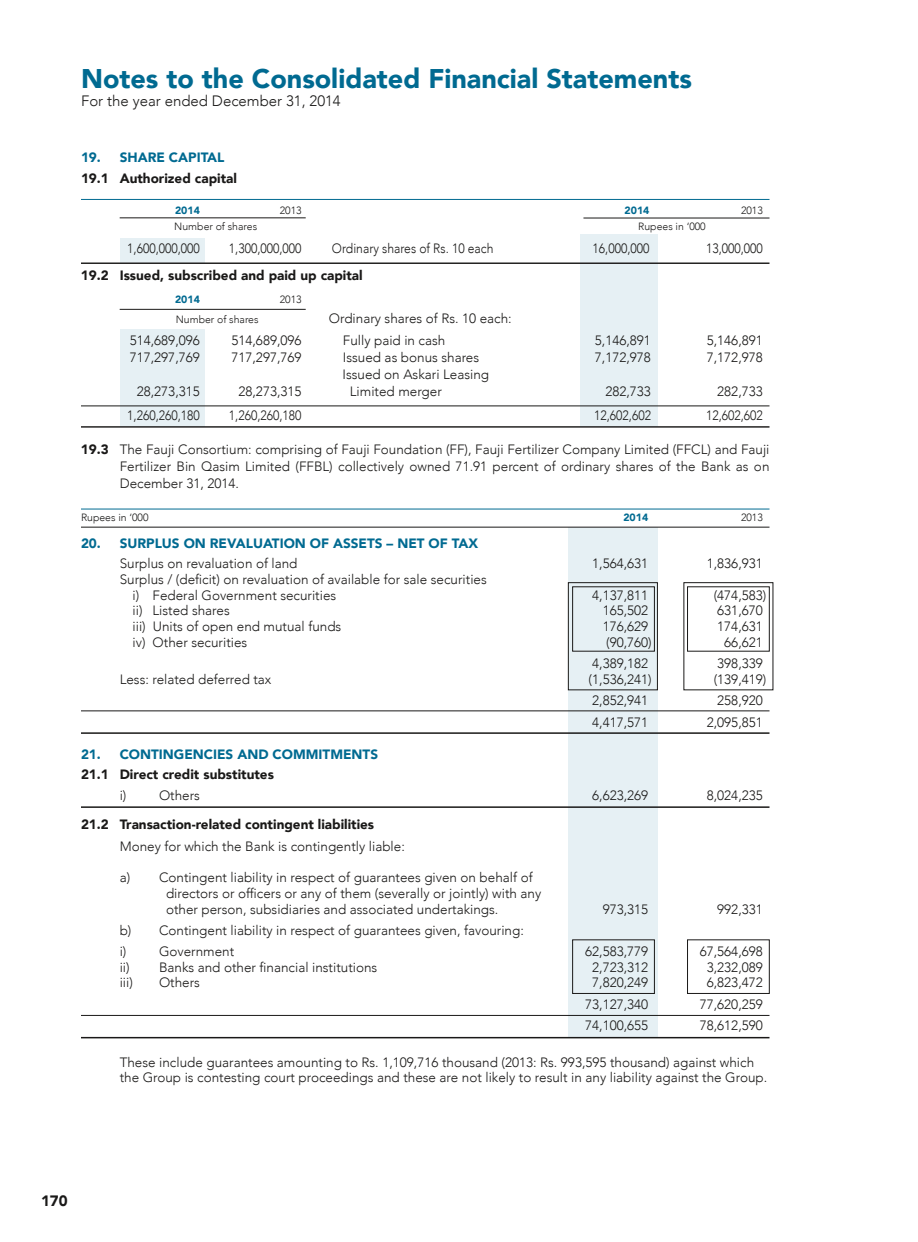
<style>
.page{position:relative;width:918px;height:1242px;background:#fff}
.page>*{position:absolute;margin:0;border:0;box-sizing:border-box;transform-origin:0 0}
.t1{font:900 27px "Avenir";color:#006a91}
.t2{font:300 15px "Avenir";color:#1a1918}
.t3{font:900 15px "Avenir";color:#1a1918}
.t4{font:300 13.5px/15.8px "Avenir";color:#1a1918}
.t5{font:900 13.5px "Avenir";color:#1a1918}
.t6{font:300 13.5px "Avenir";color:#1a1918;scale:.9 1}
.t7{font:900 13.5px "Avenir";color:#006a91}
.t8{font:300 10.5px "Avenir";color:#1a1918}
.t9{font:900 10.5px "Avenir";color:#006a91}
.s1{font-weight:900}
</style>
<div class="page">
<div style="left:568px;top:527px;width:90px;height:511px;background:#e6f0f4"></div>
<div style="left:121px;top:238px;width:84px;height:25px;background:#e6f0f4"></div>
<div style="left:580px;top:235px;width:78px;height:192px;background:#e6f0f4"></div>
<hr style="left:81px;top:732px;width:689px;height:2px;background:#1a1918">
<hr style="left:81px;top:711px;width:689px;height:1px;background:#1a1918">
<hr style="left:81px;top:1037px;width:689px;height:1px;background:#1a1918">
<hr style="left:81px;top:1015px;width:689px;height:1px;background:#1a1918">
<hr style="left:81px;top:806px;width:689px;height:2px;background:#1a1918">
<hr style="left:120px;top:218px;width:186px;height:1px;background:#1a1918">
<hr style="left:120px;top:309px;width:186px;height:1px;background:#1a1918">
<hr style="left:81px;top:199px;width:689px;height:1px;background:#006a91">
<hr style="left:81px;top:509px;width:689px;height:1px;background:#006a91">
<div style="left:121px;top:329px;width:84px;height:98px;background:#e6f0f4"></div>
<hr style="left:81px;top:406px;width:689px;height:1px;background:#1a1918">
<hr style="left:81px;top:426px;width:689px;height:2px;background:#1a1918">
<hr style="left:81px;top:263px;width:689px;height:1px;background:#1a1918">
<hr style="left:583px;top:218px;width:187px;height:1px;background:#1a1918">
<div style="left:572px;top:587px;width:83px;height:64px;border:1px solid #1a1918"></div>
<div style="left:687px;top:587px;width:83px;height:64px;border:1px solid #1a1918"></div>
<div style="left:572px;top:940px;width:83px;height:54px;border:1px solid #1a1918"></div>
<div style="left:687px;top:940px;width:83px;height:54px;border:1px solid #1a1918"></div>
<hr style="left:81px;top:527px;width:689px;height:1px;background:#1a1918">
<div style="left:568px;top:582px;width:90px;height:108px;border:1px solid #1a1918"></div>
<h1 class="t1" style="left:81px;top:55px;width:612px">Notes to the Consolidated Financial Statements</h1>
<p class="t2" style="left:81px;top:92px;width:261px">For the year ended December 31, 2014</p>
<p class="t7" style="left:81px;top:146px;width:145px">19. SHARE CAPITAL</p>
<p class="t5" style="left:81px;top:167px;width:157px">19.1 Authorized capital</p>
<p class="t9" style="left:175px;top:201px;width:26px">2014</p>
<p class="t8" style="left:280px;top:204px;width:23px">2013</p>
<p class="t9" style="left:625px;top:201px;width:26px">2014</p>
<p class="t8" style="left:741px;top:204px;width:23px">2013</p>
<p class="t8" style="left:174px;top:221px;width:84px">Number of shares</p>
<p class="t8" style="left:638px;top:221px;width:69px">Rupees in ‘000</p>
<p class="t6" style="left:127px;top:240px;width:82px">1,600,000,000</p>
<p class="t6" style="left:229px;top:240px;width:82px">1,300,000,000</p>
<p class="t6" style="left:332px;top:240px;width:181px">Ordinary shares of Rs. 10 each</p>
<p class="t6" style="left:593px;top:240px;width:65px">16,000,000</p>
<p class="t6" style="left:706px;top:240px;width:65px">13,000,000</p>
<p class="t5" style="left:81px;top:264px;width:283px">19.2 Issued, subscribed and paid up capital</p>
<p class="t9" style="left:175px;top:290px;width:26px">2014</p>
<p class="t8" style="left:280px;top:293px;width:23px">2013</p>
<p class="t8" style="left:176px;top:313px;width:84px">Number of shares</p>
<p class="t4" style="left:329px;top:310px;width:184px">Ordinary shares of Rs. 10 each:</p>
<p class="t4" style="left:130px;top:333px;width:72px">514,689,096</p>
<p class="t4" style="left:231px;top:333px;width:72px">514,689,096</p>
<p class="t4" style="left:343px;top:333px;width:104px">Fully paid in cash</p>
<p class="t4" style="left:595px;top:333px;width:58px">5,146,891</p>
<p class="t4" style="left:707px;top:333px;width:58px">5,146,891</p>
<p class="t4" style="left:130px;top:349px;width:72px">717,297,769</p>
<p class="t4" style="left:231px;top:349px;width:72px">717,297,769</p>
<p class="t4" style="left:343px;top:349px;width:138px">Issued as bonus shares</p>
<p class="t4" style="left:595px;top:349px;width:58px">7,172,978</p>
<p class="t4" style="left:707px;top:349px;width:58px">7,172,978</p>
<p class="t4" style="left:343px;top:366px;width:148px">Issued on Askari Leasing</p>
<p class="t4" style="left:137px;top:383px;width:65px">28,273,315</p>
<p class="t4" style="left:238px;top:383px;width:65px">28,273,315</p>
<p class="t4" style="left:350px;top:383px;width:94px">Limited merger</p>
<p class="t4" style="left:605px;top:383px;width:47px">282,733</p>
<p class="t4" style="left:717px;top:383px;width:47px">282,733</p>
<p class="t6" style="left:127px;top:407px;width:82px">1,260,260,180</p>
<p class="t6" style="left:229px;top:407px;width:82px">1,260,260,180</p>
<p class="t6" style="left:594px;top:407px;width:65px">12,602,602</p>
<p class="t6" style="left:706px;top:407px;width:65px">12,602,602</p>
<p class="t4" style="left:120px;top:441px;width:651px;line-height:16.8px;text-align:justify;text-indent:-39px"><span class="s1">19.3</span> The Fauji Consortium: comprising of Fauji Foundation (FF), Fauji Fertilizer Company Limited (FFCL) and Fauji Fertilizer Bin Qasim Limited (FFBL) collectively owned 71.91 percent of ordinary shares of the Bank as on December 31, 2014.</p>
<p class="t8" style="left:81px;top:512px;width:69px">Rupees in ‘000</p>
<p class="t9" style="left:623px;top:509px;width:26px">2014</p>
<p class="t8" style="left:741px;top:512px;width:23px">2013</p>
<p class="t7" style="left:81px;top:532px;width:399px">20. SURPLUS ON REVALUATION OF ASSETS – NET OF TAX</p>
<p class="t4" style="left:120px;top:555px;width:179px">Surplus on revaluation of land</p>
<p class="t4" style="left:592px;top:555px;width:58px">1,564,631</p>
<p class="t4" style="left:707px;top:555px;width:58px">1,836,931</p>
<p class="t4" style="left:133px;top:571px;width:356px;text-indent:-13px">Surplus / (deficit) on revaluation of available for sale securities i) Federal Government securities</p>
<p class="t4" style="left:592px;top:587px;width:58px">4,137,811</p>
<p class="t4" style="left:714px;top:587px;width:54px">(474,583)</p>
<p class="t4" style="left:133px;top:603px;width:99px">ii) Listed shares</p>
<p class="t4" style="left:603px;top:603px;width:47px">165,502</p>
<p class="t4" style="left:717px;top:603px;width:47px">631,670</p>
<p class="t4" style="left:133px;top:619px;width:210px">iii) Units of open end mutual funds</p>
<p class="t4" style="left:603px;top:619px;width:47px">176,629</p>
<p class="t4" style="left:717px;top:619px;width:47px">174,631</p>
<p class="t4" style="left:133px;top:634px;width:116px">iv) Other securities</p>
<p class="t4" style="left:606px;top:634px;width:47px">(90,760)</p>
<p class="t4" style="left:724px;top:634px;width:40px">66,621</p>
<p class="t4" style="left:592px;top:655px;width:58px">4,389,182</p>
<p class="t4" style="left:717px;top:655px;width:47px">398,339</p>
<p class="t4" style="left:120px;top:671px;width:153px">Less: related deferred tax</p>
<p class="t4" style="left:589px;top:671px;width:65px">(1,536,241)</p>
<p class="t4" style="left:714px;top:671px;width:54px">(139,419)</p>
<p class="t4" style="left:592px;top:692px;width:58px">2,852,941</p>
<p class="t4" style="left:717px;top:692px;width:47px">258,920</p>
<p class="t4" style="left:592px;top:715px;width:58px">4,417,571</p>
<p class="t4" style="left:707px;top:715px;width:58px">2,095,851</p>
<p class="t7" style="left:81px;top:743px;width:299px">21. CONTINGENCIES AND COMMITMENTS</p>
<p class="t5" style="left:81px;top:763px;width:194px">21.1 Direct credit substitutes</p>
<p class="t4" style="left:120px;top:788px;width:8px">i)</p>
<p class="t4" style="left:159px;top:788px;width:43px">Others</p>
<p class="t4" style="left:592px;top:788px;width:58px">6,623,269</p>
<p class="t4" style="left:707px;top:788px;width:58px">8,024,235</p>
<p class="t5" style="left:81px;top:813px;width:295px">21.2 Transaction-related contingent liabilities</p>
<p class="t4" style="left:120px;top:838px;width:287px">Money for which the Bank is contingently liable:</p>
<p class="t4" style="left:166px;top:870px;width:377px;text-indent:-46px">a) Contingent liability in respect of guarantees given on behalf of directors or officers or any of them (severally or jointly) with any other person, subsidiaries and associated undertakings.</p>
<p class="t4" style="left:603px;top:901px;width:47px">973,315</p>
<p class="t4" style="left:717px;top:901px;width:47px">992,331</p>
<p class="t4" style="left:120px;top:920px;width:406px;line-height:21.1px">b) Contingent liability in respect of guarantees given, favouring: i)</p>
<p class="t4" style="left:159px;top:943px;width:77px">Government</p>
<p class="t4" style="left:585px;top:943px;width:65px">62,583,779</p>
<p class="t4" style="left:700px;top:943px;width:65px">67,564,698</p>
<p class="t4" style="left:120px;top:959px;width:259px">ii) Banks and other financial institutions</p>
<p class="t4" style="left:592px;top:959px;width:58px">2,723,312</p>
<p class="t4" style="left:707px;top:959px;width:58px">3,232,089</p>
<p class="t4" style="left:120px;top:975px;width:15px">iii)</p>
<p class="t4" style="left:159px;top:975px;width:43px">Others</p>
<p class="t4" style="left:592px;top:975px;width:58px">7,820,249</p>
<p class="t4" style="left:707px;top:975px;width:58px">6,823,472</p>
<p class="t4" style="left:585px;top:996px;width:65px">73,127,340</p>
<p class="t4" style="left:700px;top:996px;width:65px">77,620,259</p>
<p class="t4" style="left:585px;top:1017px;width:65px">74,100,655</p>
<p class="t4" style="left:700px;top:1017px;width:65px">78,612,590</p>
<p class="t4" style="left:120px;top:1054px;width:649px">These include guarantees amounting to Rs. 1,109,716 thousand (2013: Rs. 993,595 thousand) against which the Group is contesting court proceedings and these are not likely to result in any liability against the Group.</p>
<p class="t3" style="left:41px;top:1188px;width:28px">170</p>
</div>
